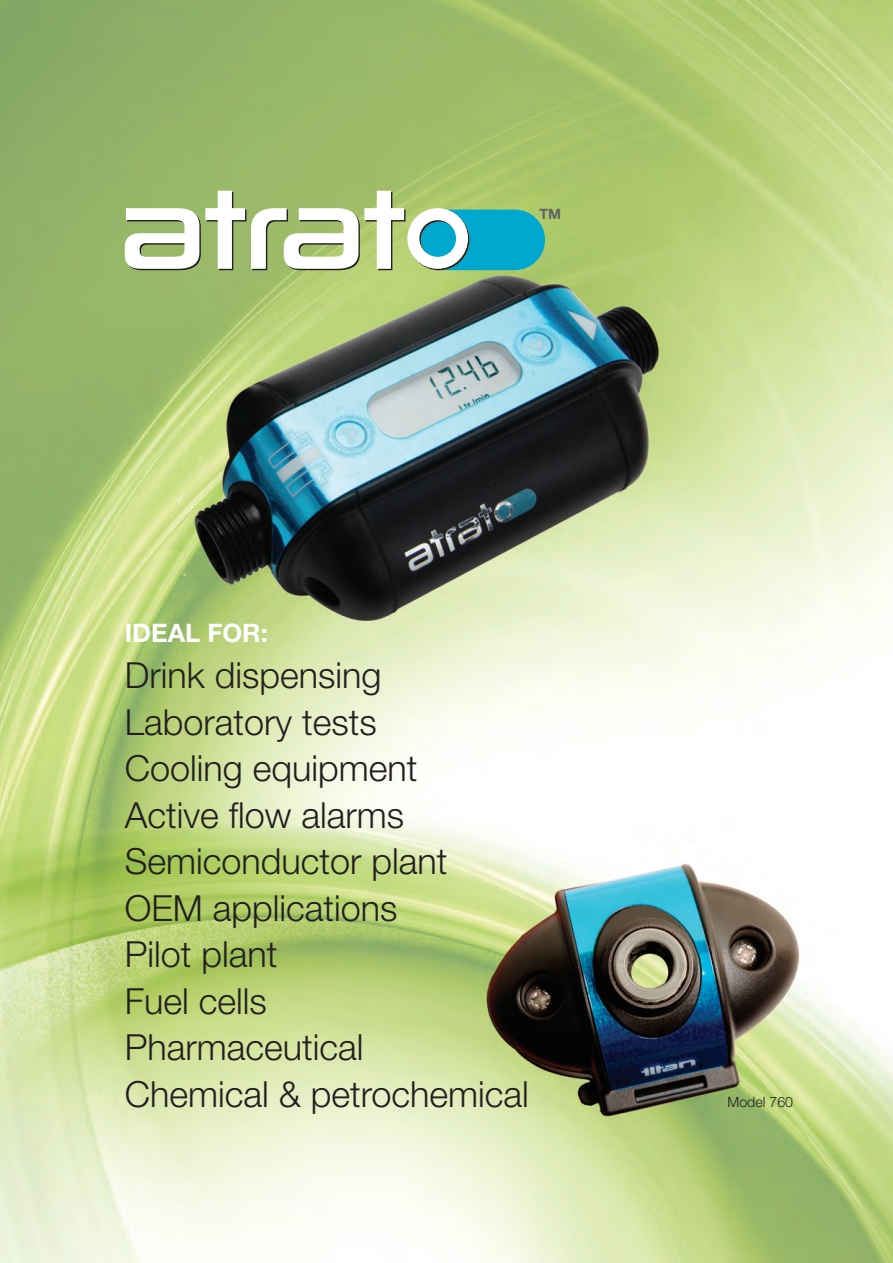
<style>
.page{position:relative;width:893px;height:1263px;background:#fff}
.page>*{position:absolute;margin:0;border:0;box-sizing:border-box;transform-origin:0 0}
.t1{font:300 36px/46.5px "Helvetica Neue";color:#231f20}
.t2{font:700 25.5px "Helvetica Neue";color:#fff}
.Paragraph{font:300 14.25px "Helvetica Neue";color:#231f20}
.t3{font:700 14.25px "Helvetica Neue LT Pro";color:#636366}
</style>
<div class="page">
<img style="left:0;top:0;width:893px;height:1263px">
<svg style="left:125px;top:191px;width:420px;height:79px"></svg>
<p class="t3" style="left:539px;top:205px;width:23px">TM</p>
<p class="t2" style="left:125px;top:617px;width:145px">IDEAL FOR:</p>
<p class="t1" style="left:125px;top:651px;width:258px">Drink dispensing</p>
<p class="t1" style="left:125px;top:698px;width:254px">Laboratory tests</p>
<p class="t1" style="left:125px;top:744px;width:294px">Cooling equipment</p>
<p class="t1" style="left:125px;top:791px;width:281px">Active flow alarms</p>
<p class="t1" style="left:125px;top:837px;width:324px">Semiconductor plant</p>
<p class="t1" style="left:125px;top:884px;width:274px">OEM applications</p>
<p class="t1" style="left:125px;top:930px;width:154px">Pilot plant</p>
<p class="t1" style="left:125px;top:977px;width:144px">Fuel cells</p>
<p class="t1" style="left:125px;top:1023px;width:406px">Pharmaceutical<br>Chemical &amp; petrochemical</p>
<p class="Paragraph" style="left:727px;top:1093px;width:67px">Model 760</p>
</div>
